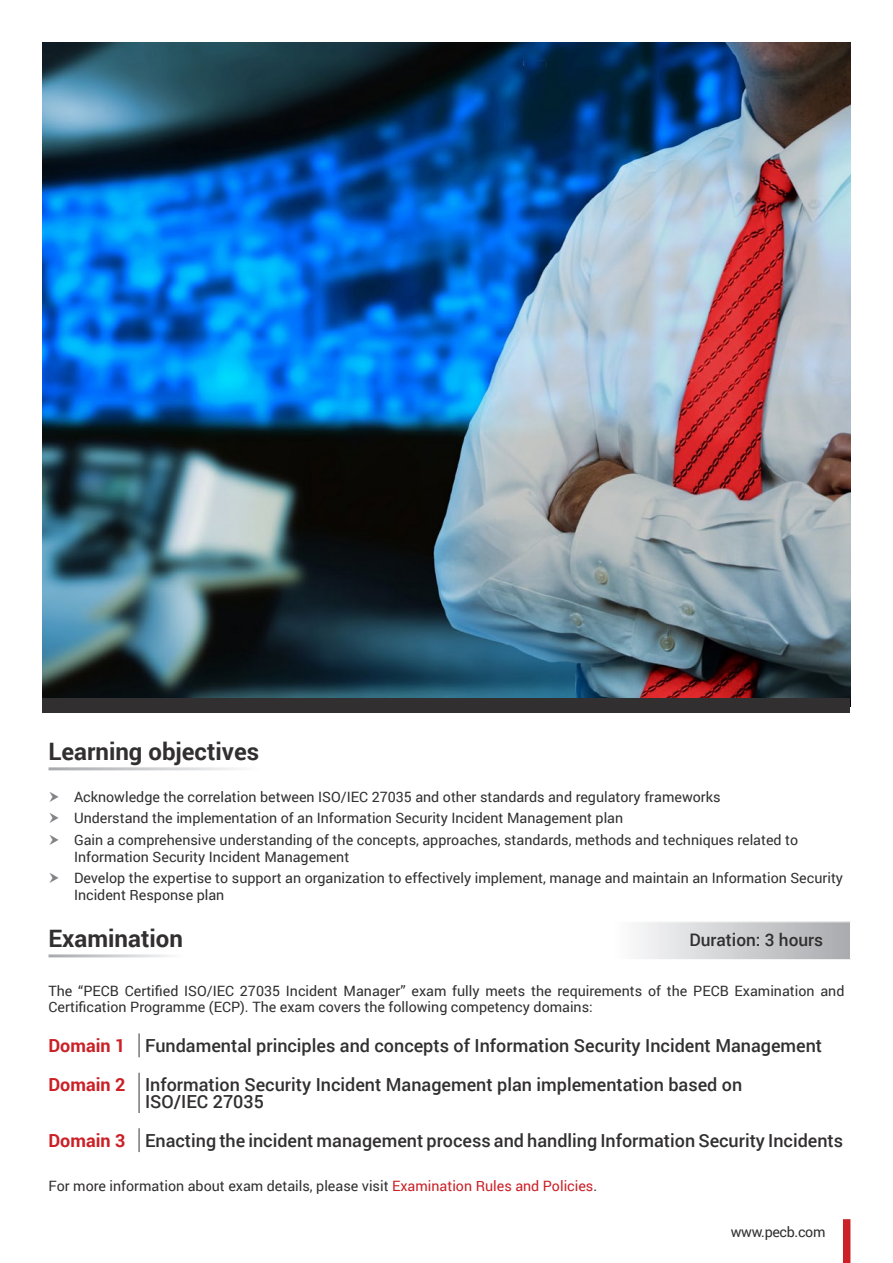
<style>
.page{position:relative;width:893px;height:1263px;background:#fff}
.page>*{position:absolute;margin:0;border:0;box-sizing:border-box;transform-origin:0 0}
.t1{font:700 24px "Roboto";color:#312f30}
.t2{font:500 18px/16.5px "Roboto";color:#312f30}
.t3{font:700 18px "Roboto";color:#ca2026}
.t4{font:500 17.25px "Roboto";color:#312f30}
.Bullet_Points{font:14.25px/17.1px "Roboto";color:#312f30}
.Bullet_Points-2{font:14.25px "Roboto";letter-spacing:-.025em;color:#312f30}
.s1{color:#ca2026}
</style>
<div class="page">
<img style="left:43px;top:43px;width:807px;height:655px">
<div style="left:43px;top:698px;width:807px;height:15px;background:#312f30"></div>
<svg style="left:639px;top:922px;width:211px;height:37px"></svg>
<hr style="left:138px;top:1033px;width:2px;height:24px;background:#76787b">
<hr style="left:138px;top:1072px;width:2px;height:41px;background:#76787b">
<hr style="left:138px;top:1128px;width:2px;height:24px;background:#76787b">
<div style="left:843px;top:1219px;width:7px;height:44px;background:#ca2026"></div>
<p class="t1" style="left:49px;top:734px;width:212px">Learning objectives</p>
<p class="Bullet_Points" style="left:74px;top:788px;width:648px">Acknowledge the correlation between ISO/IEC 27035 and other standards and regulatory frameworks</p>
<p class="Bullet_Points" style="left:74px;top:809px;width:551px">Understand the implementation of an Information Security Incident Management plan</p>
<p class="Bullet_Points" style="left:74px;top:831px;width:726px">Gain a comprehensive understanding of the concepts, approaches, standards, methods and techniques related to<br>Information Security Incident Management</p>
<p class="Bullet_Points" style="left:74px;top:869px;width:770px">Develop the expertise to support an organization to effectively implement, manage and maintain an Information Security<br>Incident Response plan</p>
<p class="t1" style="left:49px;top:921px;width:136px">Examination</p>
<p class="t4" style="left:689px;top:928px;width:135px">Duration: 3 hours</p>
<p class="Bullet_Points" style="left:49px;top:982px;width:797px;line-height:16.5px">The “PECB Certified ISO/IEC 27035 Incident Manager” exam fully meets the requirements of the PECB Examination and<br>Certification Programme (ECP). The exam covers the following competency domains:</p>
<p class="t3" style="left:49px;top:1033px;width:78px">Domain 1</p>
<p class="t2" style="left:145px;top:1037px;width:679px">Fundamental principles and concepts of Information Security Incident Management</p>
<p class="t3" style="left:49px;top:1072px;width:78px">Domain 2</p>
<p class="t2" style="left:145px;top:1076px;width:599px">Information Security Incident Management plan implementation based on<br>ISO/IEC 27035</p>
<p class="t3" style="left:49px;top:1128px;width:78px">Domain 3</p>
<p class="t2" style="left:145px;top:1132px;width:700px">Enacting the incident management process and handling Information Security Incidents</p>
<p class="Bullet_Points" style="left:49px;top:1176px;width:550px">For more information about exam details, please visit <span class="s1">Examination Rules and Policies</span>.</p>
<p class="Bullet_Points-2" style="left:731px;top:1221px;width:96px">www.pecb.com</p>
</div>
